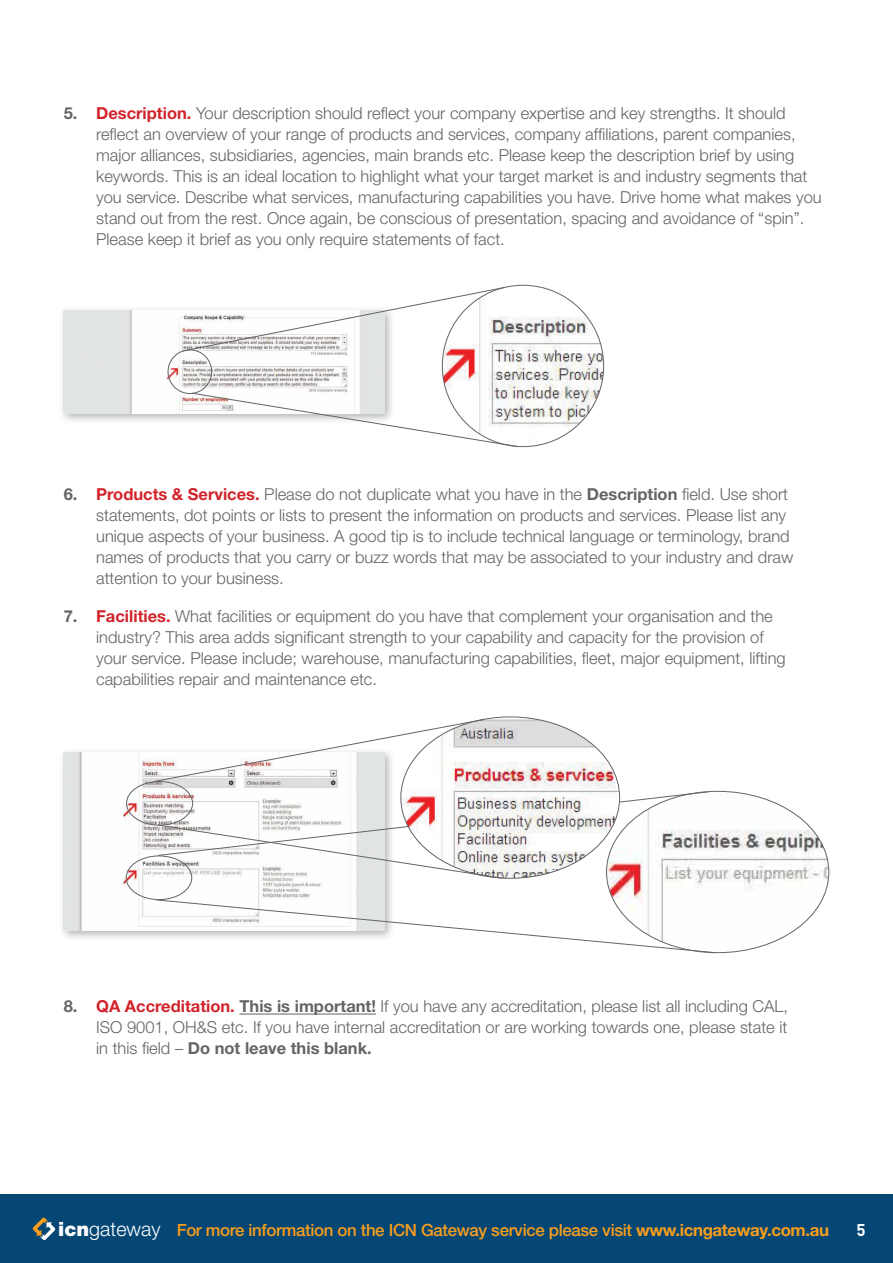
<style>
.page{position:relative;width:893px;height:1263px;background:#fff}
.page>*{position:absolute;margin:0;border:0;box-sizing:border-box;transform-origin:0 0}
.t1{font:500 16.8px "Helvetica Neue";letter-spacing:-.02em;color:#f99d1c}
.t2{font:700 16.8px "DIN";color:#fff}
.t3{font:300 16.5px/21px "Helvetica Neue";color:#636466}
.s1{font-weight:700}
.s2{font-weight:700;color:#d2232a}
.s3{font-weight:900;font-size:19.65px;color:#fff}
.s4{font-weight:300;font-size:19.65px;color:#fff}
</style>
<div class="page">
<hr style="left:239px;top:1014px;width:137px;height:1px;background:#636466">
<div style="left:59px;top:305px;width:336px;height:120px;background:#000;opacity:.3"></div>
<img style="left:64px;top:310px;width:320px;height:104px">
<div style="left:168px;top:349px;width:44px;height:45px;border:1px solid #636466;border-radius:50%"></div>
<img style="left:442px;top:285px;width:162px;height:162px;border-radius:81px">
<svg style="left:182px;top:286px;width:324px;height:66px"></svg>
<svg style="left:191px;top:392px;width:328px;height:55px"></svg>
<div style="left:59px;top:747px;width:336px;height:195px;background:#000;opacity:.3"></div>
<img style="left:64px;top:752px;width:320px;height:179px">
<div style="left:126px;top:855px;width:66px;height:45px;border:1px solid #636466;border-radius:50%"></div>
<img style="left:606px;top:791px;width:223px;height:162px">
<svg style="left:155px;top:899px;width:561px;height:54px"></svg>
<div style="left:126px;top:781px;width:67px;height:44px;border:1px solid #636466;border-radius:50%"></div>
<img style="left:402px;top:718px;width:218px;height:73px">
<svg style="left:153px;top:719px;width:332px;height:63px"></svg>
<svg style="left:157px;top:791px;width:552px;height:88px"></svg>
<div style="left:0;top:1195px;width:893px;height:68px;background:#044774"></div>
<svg style="left:33px;top:1217px;width:22px;height:23px"></svg>
<p class="t3" style="left:96px;top:103px;width:727px;text-indent:-32px"><span class="s1">5.</span> <span class="s2">Description.</span> Your description should reflect your company expertise and key strengths. It should reflect an overview of your range of products and services, company affiliations, parent companies, major alliances, subsidiaries, agencies, main brands etc. Please keep the description brief by using keywords. This is an ideal location to highlight what your target market is and industry segments that you service. Describe what services, manufacturing capabilities you have. Drive home what makes you stand out from the rest. Once again, be conscious of presentation, spacing and avoidance of “spin”.<br>Please keep it brief as you only require statements of fact.</p>
<p class="t3" style="left:96px;top:483px;width:699px;text-indent:-32px"><span class="s1">6.</span> <span class="s2">Products &amp; Services.</span> Please do not duplicate what you have in the <span class="s1">Description</span> field. Use short statements, dot points or lists to present the information on products and services. Please list any unique aspects of your business. A good tip is to include technical language or terminology, brand names of products that you carry or buzz words that may be associated to your industry and draw attention to your business.</p>
<p class="t3" style="left:96px;top:605px;width:691px;text-indent:-32px"><span class="s1">7.</span> <span class="s2">Facilities.</span> What facilities or equipment do you have that complement your organisation and the industry? This area adds significant strength to your capability and capacity for the provision of your service. Please include; warehouse, manufacturing capabilities, fleet, major equipment, lifting capabilities repair and maintenance etc.</p>
<p class="t3" style="left:96px;top:996px;width:693px;text-align:justify;text-indent:-32px"><span class="s1">8.</span> <span class="s2">QA Accreditation.</span> <span class="s1">This is important!</span> If you have any accreditation, please list all including CAL, ISO 9001, OH&amp;S etc. If you have internal accreditation or are working towards one, please state it in this field – <span class="s1">Do not leave this blank.</span></p>
<p class="t1" style="left:58px;top:1220px;width:772px"><span class="s3">icn</span><span class="s4">gateway</span> For more information on the ICN Gateway service please visit <span class="s1">www.icngateway.com.au</span></p>
<p class="t2" style="left:856px;top:1219px;width:11px">5</p>
</div>
